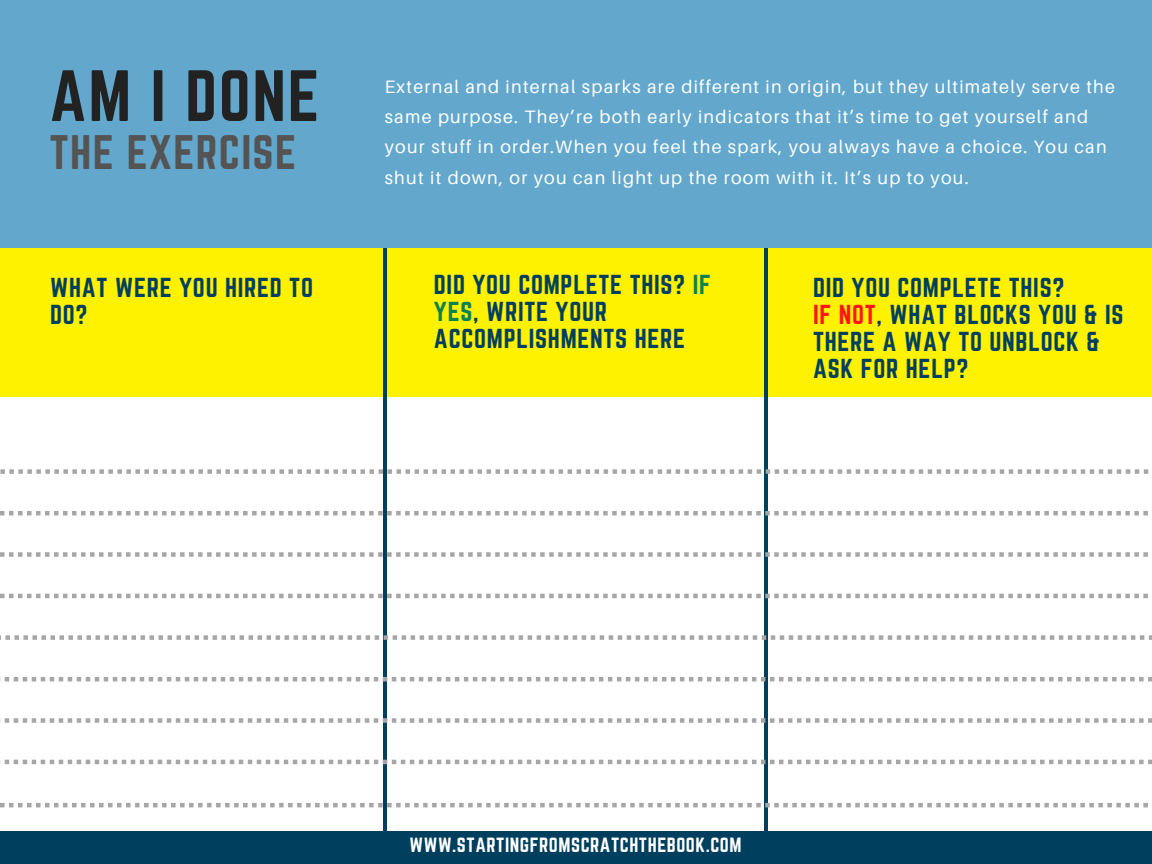
<style>
.page{position:relative;width:1152px;height:864px;background:#fff}
.page>*{position:absolute;margin:0;border:0;box-sizing:border-box;transform-origin:0 0}
.t1{font:63.45px "Norwester";letter-spacing:.03em;color:#222}
.t2{font:42.45px "Norwester";letter-spacing:.03em;color:#545454}
.t3{font:24px/27px "Norwester";letter-spacing:.03em;color:#003f5e}
.t4{font:18px/30.3px "Aileron";letter-spacing:.07em;color:#fff}
.t5{font:18px "Norwester";letter-spacing:.03em;color:#fff}
.s1{color:#0c8250}
.s2{color:#ff1616}
</style>
<div class="page">
<div style="left:0;top:247px;width:1152px;height:150px;background:#fff200"></div>
<hr style="left:383px;top:202px;width:3px;height:662px;background:#003f5e">
<hr style="left:765px;top:234px;width:3px;height:630px;background:#003f5e">
<div style="left:0;top:0;width:1152px;height:248px;background:#63a8cc"></div>
<div style="left:0;top:832px;width:1152px;height:32px;background:#003f5e"></div>
<svg style="left:0;top:469px;width:1148px;height:5px"></svg>
<svg style="left:0;top:511px;width:1148px;height:4px"></svg>
<svg style="left:0;top:552px;width:1148px;height:5px"></svg>
<svg style="left:0;top:594px;width:1148px;height:4px"></svg>
<svg style="left:0;top:635px;width:1152px;height:5px"></svg>
<svg style="left:0;top:677px;width:1152px;height:4px"></svg>
<svg style="left:0;top:718px;width:1152px;height:5px"></svg>
<svg style="left:0;top:760px;width:1152px;height:4px"></svg>
<svg style="left:0;top:803px;width:1148px;height:4px"></svg>
<h1 class="t1" style="left:49px;top:58px;width:271px">AM I DONE</h1>
<h2 class="t2" style="left:49px;top:127px;width:248px">THE EXERCISE</h2>
<p class="t4" style="left:385px;top:71px;width:732px">External and internal sparks are different in origin, but they ultimately serve the same purpose. They’re both early indicators that it’s time to get yourself and your stuff in order.When you feel the spark, you always have a choice. You can shut it down, or you can light up the room with it. It’s up to you.</p>
<h3 class="t3" style="left:50px;top:274px;width:264px">WHAT WERE YOU HIRED TO<br>DO?</h3>
<h3 class="t3" style="left:434px;top:271px;width:279px">DID YOU COMPLETE THIS? <span class="s1">IF<br>YES</span>, WRITE YOUR<br>ACCOMPLISHMENTS HERE</h3>
<h3 class="t3" style="left:813px;top:274px;width:312px">DID YOU COMPLETE THIS?<br><span class="s2">IF NOT</span>, WHAT BLOCKS YOU &amp; IS<br>THERE A WAY TO UNBLOCK &amp;<br>ASK FOR HELP?</h3>
<p class="t5" style="left:410px;top:834px;width:333px">WWW.STARTINGFROMSCRATCHTHEBOOK.COM</p>
</div>
